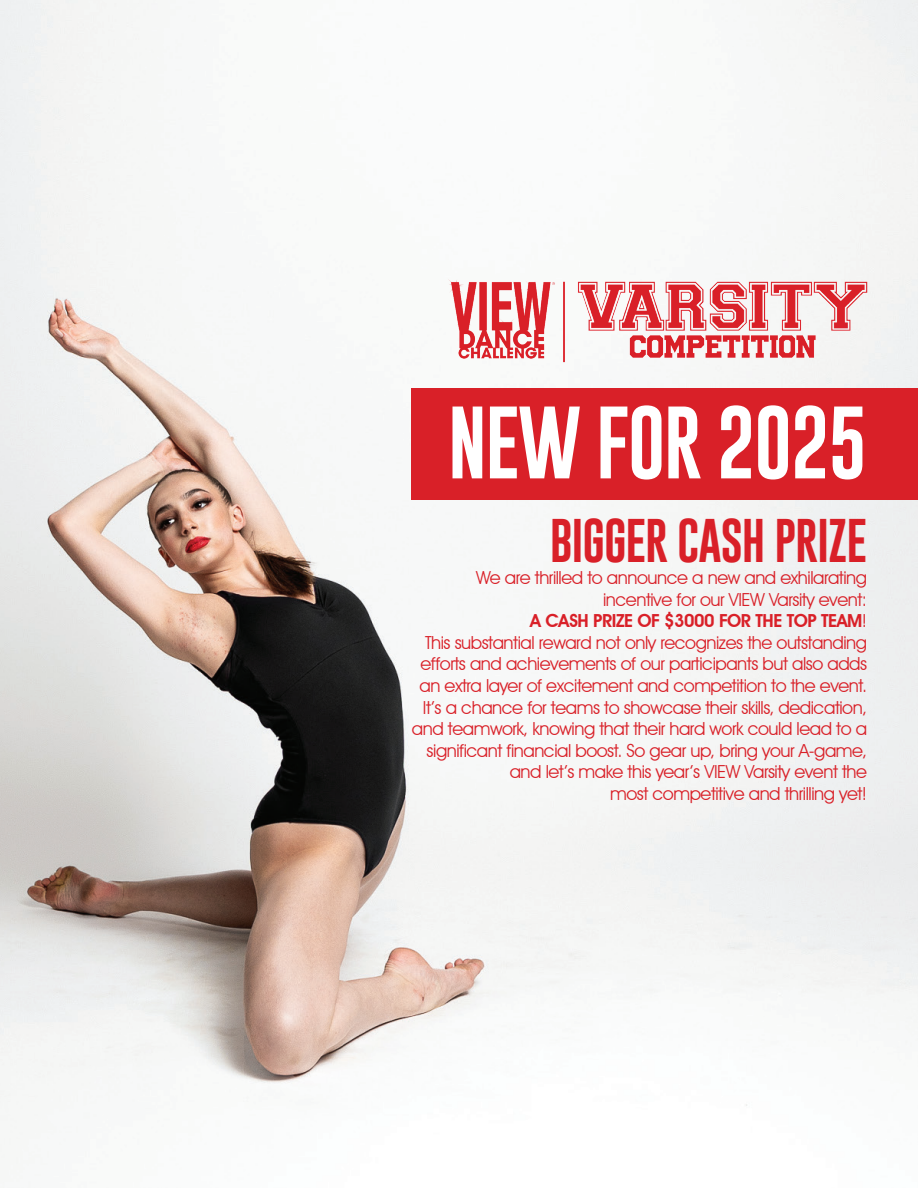
<style>
.page{position:relative;width:918px;height:1188px;background:#fff}
.page>*{position:absolute;margin:0;border:0;box-sizing:border-box;transform-origin:0 0}
.t1{font:75px "Gobold";letter-spacing:-.025em;color:#fff}
.t2{font:45px "Gobold";letter-spacing:-.025em;color:#d92028}
.t3{font:18px/21.6px "Avant Garde IT Cby BT";letter-spacing:-.025em;color:#d92028;text-align:right}
.t4{font:600 18px "Avant Garde IT Cby BT";letter-spacing:-.025em;color:#d92028}
.s1{font-weight:400}
</style>
<div class="page">
<img style="left:0;top:0;width:918px;height:1106px">
<div style="left:412px;top:388px;width:506px;height:111px;background:#d92028"></div>
<img style="left:435px;top:238px;width:445px;height:150px">
<p class="t1" style="left:448px;top:394px;width:421px">NEW FOR 2025</p>
<p class="t2" style="left:550px;top:512px;width:319px">BIGGER CASH PRIZE</p>
<p class="t3" style="left:476px;top:567px;width:392px">We are thrilled to announce a new and exhilarating</p>
<p class="t3" style="left:603px;top:588px;width:265px">incentive for our VIEW Varsity event:</p>
<p class="t4" style="left:530px;top:610px;width:338px">A CASH PRIZE OF $3000 FOR THE TOP TEAM<span class="s1">!</span></p>
<p class="t3" style="left:412px;top:632px;width:457px">This substantial reward not only recognizes the outstanding efforts and achievements of our participants but also adds an extra layer of excitement and competition to the event.<br>It’s a chance for teams to showcase their skills, dedication, and teamwork, knowing that their hard work could lead to a significant financial boost. So gear up, bring your A-game, and let’s make this year’s VIEW Varsity event the</p>
<p class="t3" style="left:610px;top:783px;width:259px">most competitive and thrilling yet!</p>
</div>
